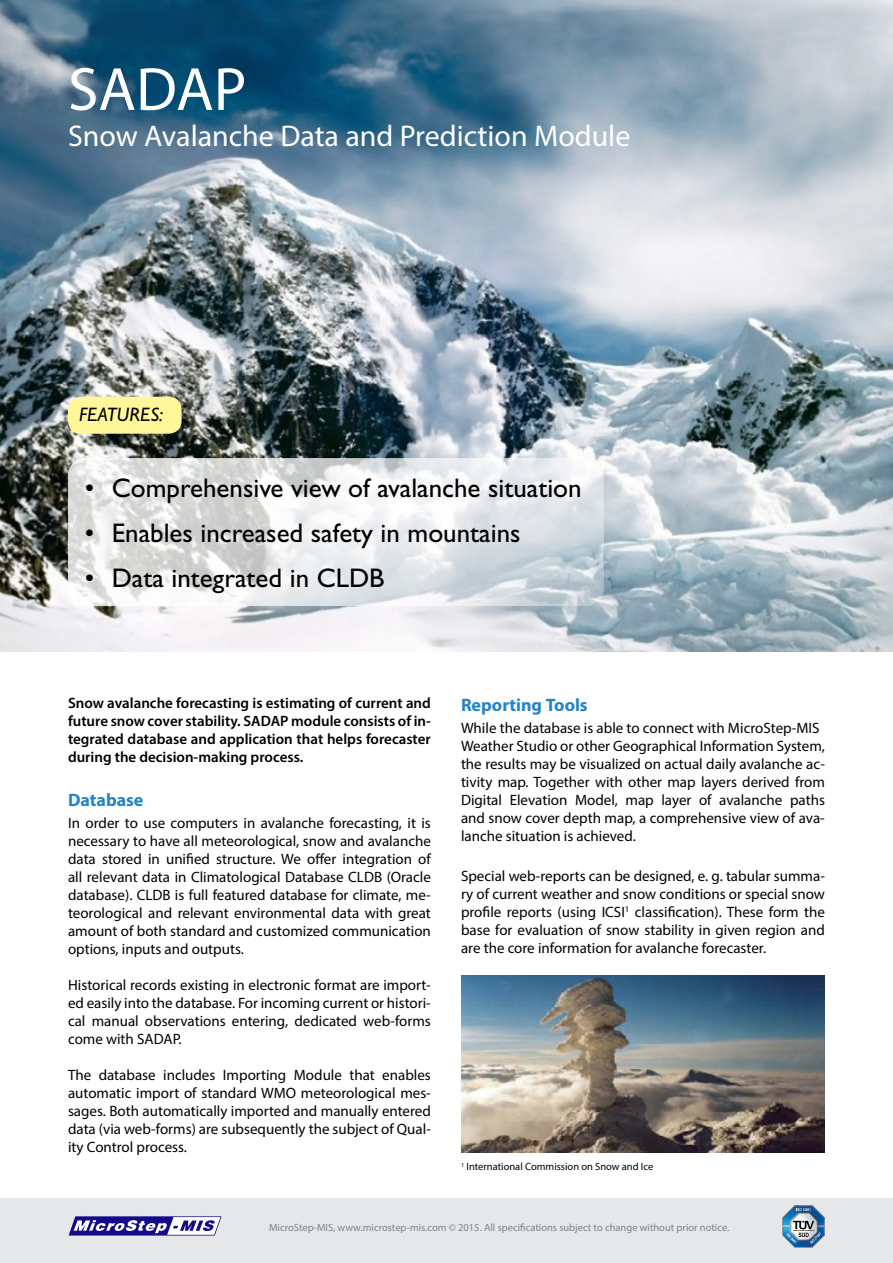
<style>
.page{position:relative;width:893px;height:1263px;background:#fff}
.page>*{position:absolute;margin:0;border:0;box-sizing:border-box;transform-origin:0 0}
.t1{font:61.5px "Myriad Pro";color:#fff}
.t2{font:30px "Myriad Pro";color:#fff}
.t3{font:27px "Gill Sans Std";color:#000}
.t4{font:italic 19.5px "Gill Sans Std";letter-spacing:.01em;color:#000}
.t5{font:700 18px "Myriad Pro";color:#2484c6}
.t6{font:15px/18px "Myriad Pro";color:#000;text-align:justify}
.t7{font:600 15px/18px "Myriad Pro";color:#000;text-align:justify}
.t8{font:10.5px "Myriad Pro";color:#808285}
.t9{font:10.5px "Myriad Pro";color:#000}
</style>
<div class="page">
<div style="left:0;top:1198px;width:893px;height:65px;background:#e6e7e8"></div>
<svg style="left:69px;top:1216px;width:153px;height:19px;background:#7973bc"></svg>
<svg style="left:782px;top:1205px;width:43px;height:42px"></svg>
<img style="left:461px;top:976px;width:363px;height:176px">
<img style="left:0;top:0;width:893px;height:651px">
<svg style="left:68px;top:458px;width:536px;height:148px"></svg>
<div style="left:68px;top:397px;width:114px;height:37px;background:#fff799;border-radius:13px"></div>
<h1 class="t1" style="left:68px;top:51px;width:180px">SADAP</h1>
<h2 class="t2" style="left:68px;top:117px;width:564px">Snow Avalanche Data and Prediction Module</h2>
<h3 class="t4" style="left:79px;top:403px;width:86px">FEATURES:</h3>
<h3 class="t3" style="left:85px;top:472px;width:499px">• Comprehensive view of avalanche situation</h3>
<h3 class="t3" style="left:85px;top:517px;width:437px">• Enables increased safety in mountains</h3>
<h3 class="t3" style="left:85px;top:563px;width:301px">• Data integrated in CLDB</h3>
<p class="t7" style="left:68px;top:694px;width:364px">Snow avalanche forecasting is estimating of current and future snow cover stability. SADAP module consists of in&shy;tegrated database and application that helps forecaster during the decision-making process.</p>
<p class="t5" style="left:68px;top:788px;width:77px">Database</p>
<p class="t6" style="left:68px;top:814px;width:364px">In order to use computers in avalanche forecasting, it is necessary to have all meteorological, snow and avalanche data stored in unified structure. We offer integration of all relevant data in Climatological Database CLDB (Oracle database). CLDB is full featured database for climate, me&shy;teorological and relevant environmental data with great amount of both standard and customized communication options, inputs and outputs.</p>
<p class="t6" style="left:68px;top:976px;width:364px">Historical records existing in electronic format are import&shy;ed easily into the database. For incoming current or histori&shy;cal manual observations entering, dedicated web-forms come with SADAP.</p>
<p class="t6" style="left:68px;top:1066px;width:364px">The database includes Importing Module that enables automatic import of standard WMO meteorological mes&shy;sages. Both automatically imported and manually entered data (via web-forms) are subsequently the subject of Qual&shy;ity Control process.</p>
<p class="t5" style="left:461px;top:693px;width:128px">Reporting Tools</p>
<p class="t6" style="left:461px;top:719px;width:365px;text-align:left">While the database is able to connect with MicroStep-MIS Weather Studio or other Geographical Information System, the results may be visualized on actual daily avalanche ac&shy;tivity map. Together with other map layers derived from Digital Elevation Model, map layer of avalanche paths and snow cover depth map, a comprehensive view of ava&shy;lanche situation is achieved.</p>
<p class="t6" style="left:461px;top:867px;width:365px">Special web-reports can be designed, e. g. tabular summa&shy;ry of current weather and snow conditions or special snow profile reports (using ICSI<sup>1</sup> classification). These form the base for evaluation of snow stability in given region and are the core information for avalanche forecaster.</p>
<p class="t9" style="left:461px;top:1160px;width:194px"><sup>1</sup> International Commission on Snow and Ice</p>
<p class="t8" style="left:269px;top:1220px;width:462px">MicroStep-MIS, www.microstep-mis.com © 2015. All specifications subject to change without prior notice.</p>
</div>
